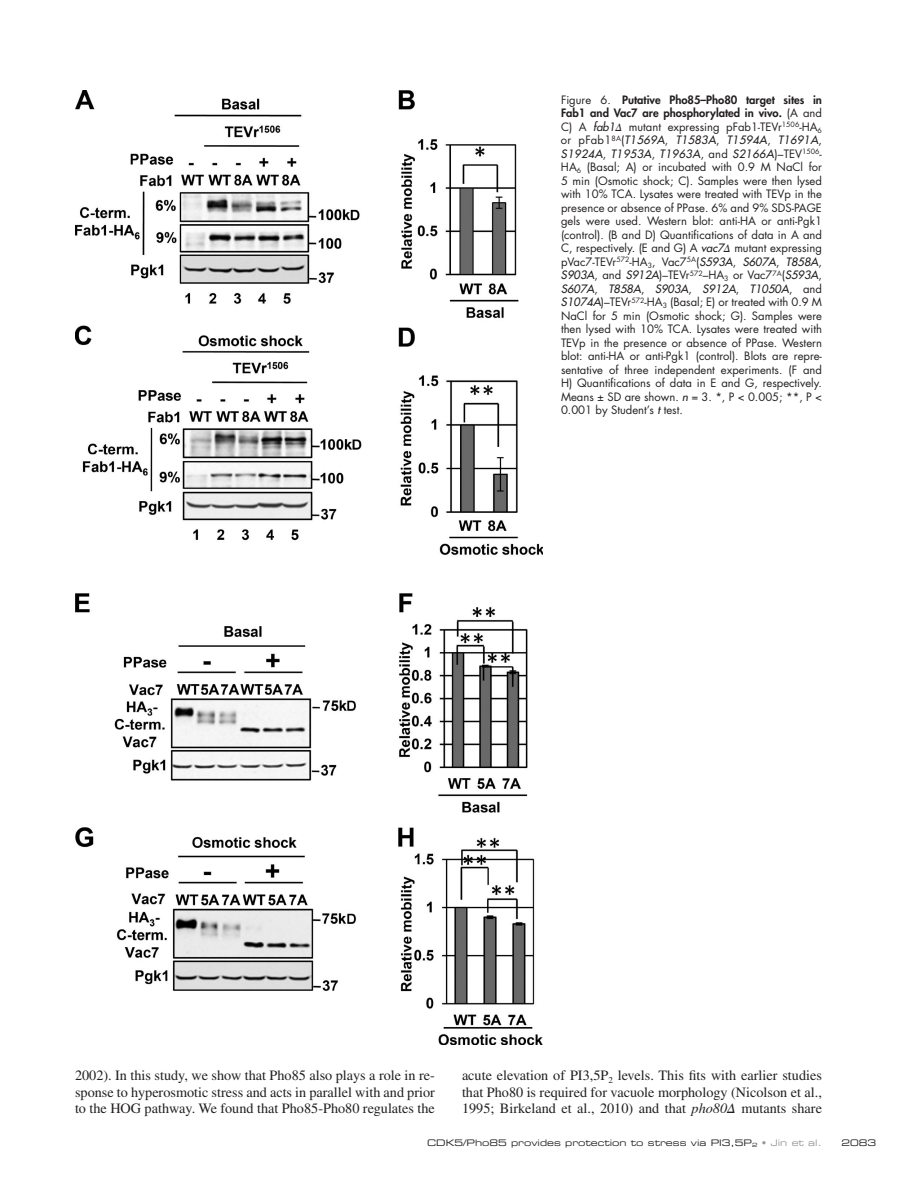
<style>
.page{position:relative;width:918px;height:1188px;background:#fff}
.page>*{position:absolute;margin:0;border:0;box-sizing:border-box;transform-origin:0 0}
.t1{font:14.25px/16.5px "Times LT Std";color:#231f20;text-align:justify}
.t2{font:11.25px/13.5px "Futura Std";color:#231f20;text-align:justify}
.t3{font:9px "Eurostile LT Std Ex 2";color:#231f20}
.s1{font-weight:800}
.s2{font-weight:500;font-style:italic}
.s3{font-family:"STIX General";font-style:italic}
.s4{font-style:italic}
.s5{color:#949698}
</style>
<div class="page">
<img style="left:75px;top:90px;width:468px;height:954px">
<p class="t2" style="left:561px;top:93px;width:263px">Figure 6. <span class="s1">Putative Pho85–Pho80 target sites in Fab1 and Vac7 are phosphorylated in vivo.</span> (A and C) A <span class="s2">fab1</span><span class="s3">Δ</span> mutant expressing pFab1-TEVr<sup>1506</sup>-HA<sub>6 </sub>or pFab1<sup>8A</sup>(<span class="s2">T1569A</span>, <span class="s2">T1583A</span>, <span class="s2">T1594A</span>, <span class="s2">T1691A</span>, <span class="s2">S1924A</span>, <span class="s2">T1953A</span>, <span class="s2">T1963A</span>, and <span class="s2">S2166A</span>)–TEV<sup>1506</sup>- HA<sub>6</sub> (Basal; A) or incubated with 0.9 M NaCl for 5 min (Osmotic shock; C). Samples were then lysed with 10% TCA. Lysates were treated with TEVp in the presence or absence of PPase. 6% and 9% SDS-PAGE gels were used. Western blot: anti-HA or anti-Pgk1 (control). (B and D) Quantifications of data in A and C, respectively. (E and G) A <span class="s2">vac7</span><span class="s3">Δ</span> mutant expressing pVac7-TEVr<sup>572</sup>-HA<sub>3</sub>, Vac7<sup>5A</sup>(<span class="s2">S593A</span>, <span class="s2">S607A</span>, <span class="s2">T858A</span>, <span class="s2">S903A</span>, and <span class="s2">S912A</span>)–TEVr<sup>572</sup>–HA<sub>3</sub> or Vac7<sup>7A</sup>(<span class="s2">S593A</span>, <span class="s2">S607A</span>, <span class="s2">T858A</span>, <span class="s2">S903A</span>, <span class="s2">S912A</span>, <span class="s2">T1050A</span>, and <span class="s2">S1074A</span>)–TEVr<sup>572</sup>-HA<sub>3</sub> (Basal; E) or treated with 0.9 M NaCl for 5 min (Osmotic shock; G). Samples were then lysed with 10% TCA. Lysates were treated with TEVp in the presence or absence of PPase. Western blot: anti-HA or anti-Pgk1 (control). Blots are repre&shy;sentative of three independent experiments. (F and H) Quantifications of data in E and G, respectively.<br>Means ± SD are shown. <span class="s2">n</span> = 3. *, P &lt; 0.005; **, P &lt; 0.001 by Student’s <span class="s2">t</span> test.</p>
<p class="t1" style="left:75px;top:1067px;width:361px">2002). In this study, we show that Pho85 also plays a role in re&shy;sponse to hyperosmotic stress and acts in parallel with and prior to the HOG pathway. We found that Pho85-Pho80 regulates the</p>
<p class="t1" style="left:462px;top:1067px;width:362px">acute elevation of PI3,5P<sub>2</sub> levels. This fits with earlier studies that Pho80 is required for vacuole morphology (Nicolson et al., 1995; Birkeland et al., 2010) and that <span class="s4">pho80</span><span class="s3">Δ</span> mutants share</p>
<p class="t3" style="left:427px;top:1136px;width:396px">CDK5/Pho85 provides protection to stress via PI3,5P<sub>2</sub> <span class="s5">• Jin et al.</span></p>
<p class="t3" style="left:842px;top:1136px;width:36px">2083</p>
</div>
